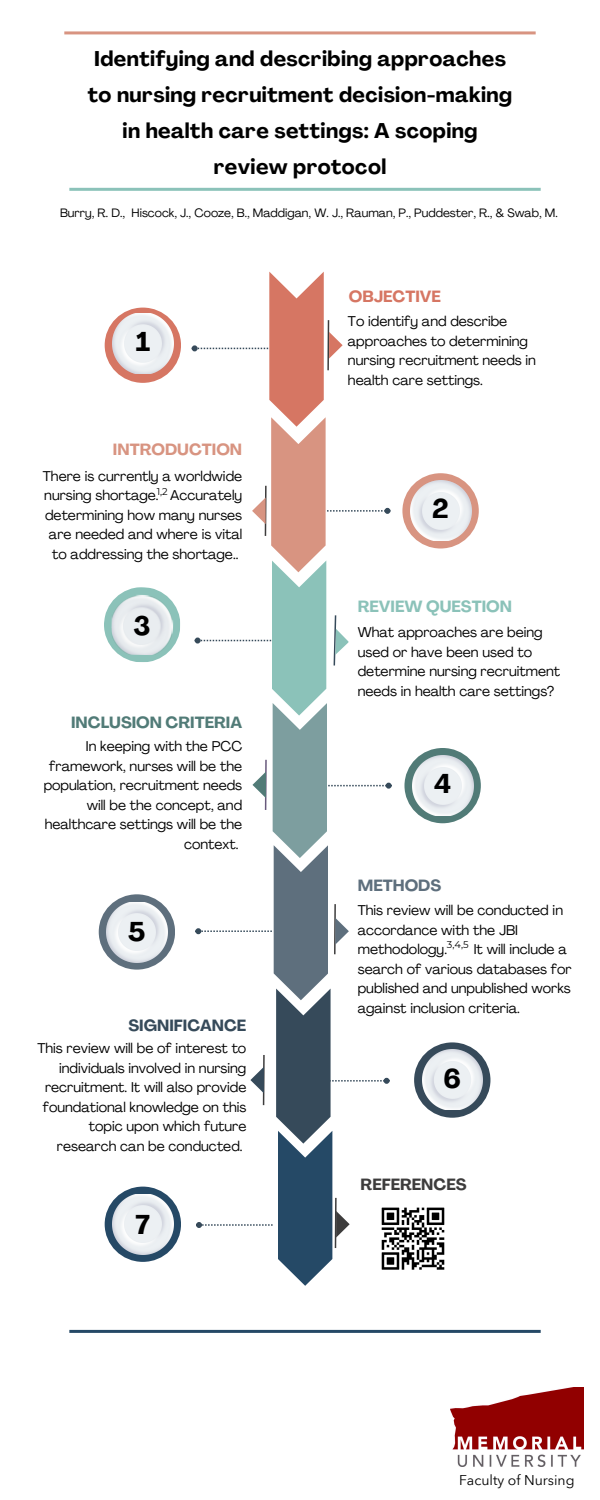
<style>
.page{position:relative;width:600px;height:1500px;background:#fff}
.page>*{position:absolute;margin:0;border:0;box-sizing:border-box;transform-origin:0 0}
.t1{font:700 26.8px "Agrandir";color:#000}
.t2{font:700 21px/36px "Agrandir";letter-spacing:.02em;color:#000;text-align:center}
.t3{font:700 16px "Agrandir";color:#517b77}
.t4{font:700 16px "Agrandir";color:#8bc2b9}
.t5{font:700 16px "Agrandir";color:#364a5a}
.t6{font:700 16px "Agrandir";color:#d89481}
.t7{font:700 16px "Agrandir";color:#3d3c3c}
.t8{font:700 16px "Agrandir";color:#d67663}
.t9{font:700 16px "Agrandir";color:#5e6f7d}
.t10{font:14px/19.5px "Agrandir";color:#000}
.t11{font:14px "Avenir Next Arabic";color:#000}
.t12{font:12px "Agrandir";color:#000}
.t13{font:9.8px "Montserrat";color:#000}
</style>
<div class="page">
<hr style="left:64px;top:31px;width:472px;height:3px;background:#d89481">
<hr style="left:69px;top:188px;width:472px;height:3px;background:#8bc2b9">
<hr style="left:69px;top:1330px;width:472px;height:3px;background:#254966">
<div style="left:105px;top:308px;width:76px;height:75px;background:#d67663;border-radius:50%"></div>
<img style="left:112px;top:314px;width:61px;height:60px">
<div style="left:99px;top:894px;width:76px;height:76px;background:#5e6f7d;border-radius:50%"></div>
<img style="left:106px;top:902px;width:61px;height:60px">
<div style="left:105px;top:1187px;width:76px;height:75px;background:#254966;border-radius:50%"></div>
<img style="left:112px;top:1194px;width:61px;height:60px">
<div style="left:404px;top:748px;width:77px;height:75px;background:#517b77;border-radius:50%"></div>
<img style="left:412px;top:755px;width:61px;height:60px">
<div style="left:414px;top:1042px;width:76px;height:76px;background:#364a5a;border-radius:50%"></div>
<img style="left:422px;top:1050px;width:61px;height:60px">
<div style="left:402px;top:473px;width:77px;height:76px;background:#d89481;border-radius:50%"></div>
<img style="left:410px;top:481px;width:61px;height:60px">
<svg style="left:192px;top:272px;width:200px;height:1014px"></svg>
<img style="left:450px;top:1388px;width:133px;height:78px">
<img style="left:377px;top:1202px;width:68px;height:71px">
<svg style="left:104px;top:587px;width:76px;height:75px"></svg>
<p class="t2" style="left:88px;top:42px;width:426px">Identifying and describing approaches to nursing recruitment decision-making in health care settings: A scoping review protocol</p>
<p class="t12" style="left:60px;top:208px;width:499px">Burry, R. D., Hiscock, J., Cooze, B., Maddigan, W. J., Rauman, P., Puddester, R., &amp; Swab, M.</p>
<p class="t1" style="left:136px;top:330px;width:16px">1</p>
<h2 class="t6" style="left:113px;top:443px;width:131px">INTRODUCTION</h2>
<p class="t10" style="left:43px;top:467px;width:201px;text-align:center">There is currently a worldwide nursing shortage. Accurately determining how many nurses are needed and where is vital to addressing the shortage..</p>
<p class="t13" style="left:157px;top:485px;width:13px">1,2</p>
<p class="t3" style="left:71px;top:716px;width:173px">INCLUSION CRITERIA</p>
<p class="t10" style="left:44px;top:738px;width:200px;text-align:right">In keeping with the PCC framework, nurses will be the population, recruitment needs will be the concept, and healthcare settings will be the context.</p>
<h3 class="t1" style="left:128px;top:921px;width:19px">5</h3>
<p class="t5" style="left:129px;top:1019px;width:119px">SIGNIFICANCE</p>
<p class="t10" style="left:37px;top:1040px;width:210px;text-align:right">This review will be of interest to individuals involved in nursing recruitment. It will also provide foundational knowledge on this topic upon which future research can be conducted.</p>
<p class="t1" style="left:136px;top:1214px;width:16px">7</p>
<p class="t8" style="left:349px;top:290px;width:94px">OBJECTIVE</p>
<h2 class="t10" style="left:348px;top:313px;width:190px">To identify and describe approaches to determining nursing recruitment needs in health care settings.</h2>
<h3 class="t1" style="left:432px;top:498px;width:18px">2</h3>
<p class="t4" style="left:358px;top:600px;width:156px">REVIEW QUESTION</p>
<p class="t10" style="left:358px;top:624px;width:204px">What approaches are being used or have been used to determine nursing recruitment needs in health care settings?</p>
<h2 class="t1" style="left:434px;top:773px;width:19px">4</h2>
<h3 class="t9" style="left:358px;top:879px;width:85px">METHODS</h3>
<h2 class="t10" style="left:358px;top:902px;width:207px">This review will be conducted in accordance with the JBI methodology.</h2>
<h3 class="t13" style="left:447px;top:938px;width:23px">3,4,5</h3>
<h2 class="t10" style="left:358px;top:941px;width:215px;text-indent:116px">It will include a search of various databases for published and unpublished works against inclusion criteria.</h2>
<h3 class="t1" style="left:444px;top:1068px;width:19px">6</h3>
<p class="t7" style="left:361px;top:1178px;width:107px">REFERENCES</p>
<p class="t11" style="left:459px;top:1472px;width:117px">Faculty of Nursing</p>
</div>
